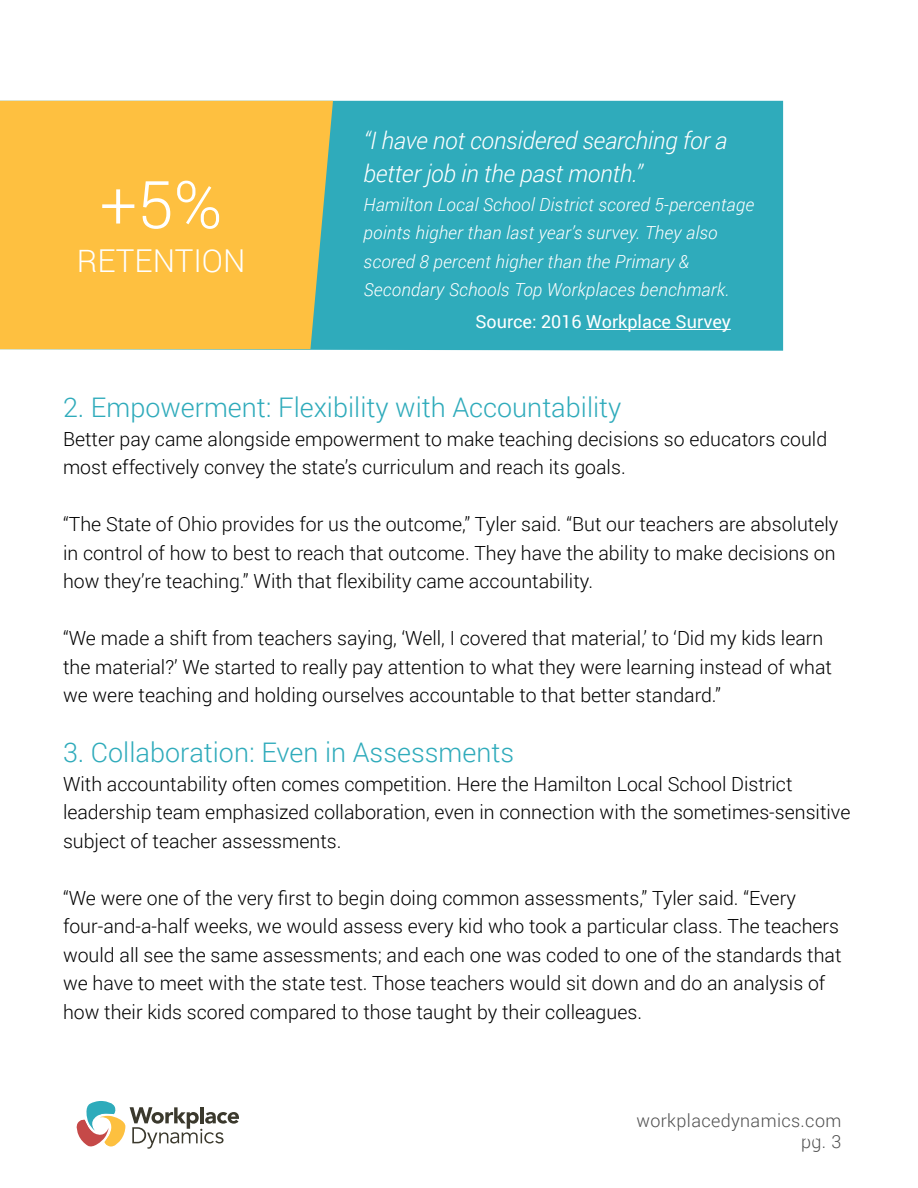
<style>
.page{position:relative;width:918px;height:1188px;background:#fff}
.page>*{position:absolute;margin:0;border:0;box-sizing:border-box;transform-origin:0 0}
.t1{font:300 66px "Roboto";color:#fff}
.t2{font:300 31.5px "Roboto";color:#fff}
.t3{font:300 27px "Roboto";color:#2fabbb}
.t4{font:italic 300 24px/33px "Roboto";letter-spacing:-.01em;color:#fff}
.t5{font:300 19.5px/28.5px "Roboto";color:#000}
.t6{font:italic 300 18px/28.5px "Roboto";letter-spacing:.01em;color:#fff}
.t7{font:18px "Roboto";color:#fff}
.t8{font:300 18px/21.6px "Roboto";letter-spacing:.02em;color:#4f4f4f;text-align:right}
</style>
<div class="page">
<svg style="left:77px;top:1101px;width:162px;height:48px"></svg>
<div style="left:0;top:101px;width:783px;height:250px;background:#2fabbb"></div>
<div style="left:0;top:101px;width:333px;height:248px;background:#fec040"></div>
<hr style="left:586px;top:329px;width:145px;height:1px;background:#fff">
<h1 class="t1" style="left:100px;top:159px;width:124px">+5%</h1>
<h2 class="t2" style="left:77px;top:239px;width:170px">RETENTION</h2>
<p class="t4" style="left:364px;top:123px;width:365px">“I have not considered searching for a better job in the past month.”</p>
<p class="t6" style="left:364px;top:189px;width:392px">Hamilton Local School District scored 5-percentage points higher than last year’s survey. They also scored 8 percent higher than the Primary &amp; Secondary Schools Top Workplaces benchmark.</p>
<p class="t7" style="left:475px;top:309px;width:257px">Source: 2016 Workplace Survey</p>
<h3 class="t3" style="left:63px;top:389px;width:560px">2. Empowerment: Flexibility with Accountability</h3>
<p class="t5" style="left:63px;top:424px;width:766px">Better pay came alongside empowerment to make teaching decisions so educators could most effectively convey the state’s curriculum and reach its goals.</p>
<p class="t5" style="left:63px;top:509px;width:777px">“The State of Ohio provides for us the outcome,” Tyler said. “But our teachers are absolutely in control of how to best to reach that outcome. They have the ability to make decisions on how they’re teaching.” With that flexibility came accountability.</p>
<p class="t5" style="left:63px;top:623px;width:771px">“We made a shift from teachers saying, ‘Well, I covered that material,’ to ‘Did my kids learn the material?’ We started to really pay attention to what they were learning instead of what we were teaching and holding ourselves accountable to that better standard.”</p>
<h3 class="t3" style="left:63px;top:734px;width:453px">3. Collaboration: Even in Assessments</h3>
<p class="t5" style="left:63px;top:769px;width:789px">With accountability often comes competition. Here the Hamilton Local School District leadership team emphasized collaboration, even in connection with the sometimes-sensitive subject of teacher assessments.</p>
<p class="t5" style="left:63px;top:883px;width:780px">“We were one of the very first to begin doing common assessments,” Tyler said. “Every four-and-a-half weeks, we would assess every kid who took a particular class. The teachers would all see the same assessments; and each one was coded to one of the standards that we have to meet with the state test. Those teachers would sit down and do an analysis of how their kids scored compared to those taught by their colleagues.</p>
<p class="t8" style="left:636px;top:1109px;width:206px">workplacedynamics.com pg. 3</p>
</div>
